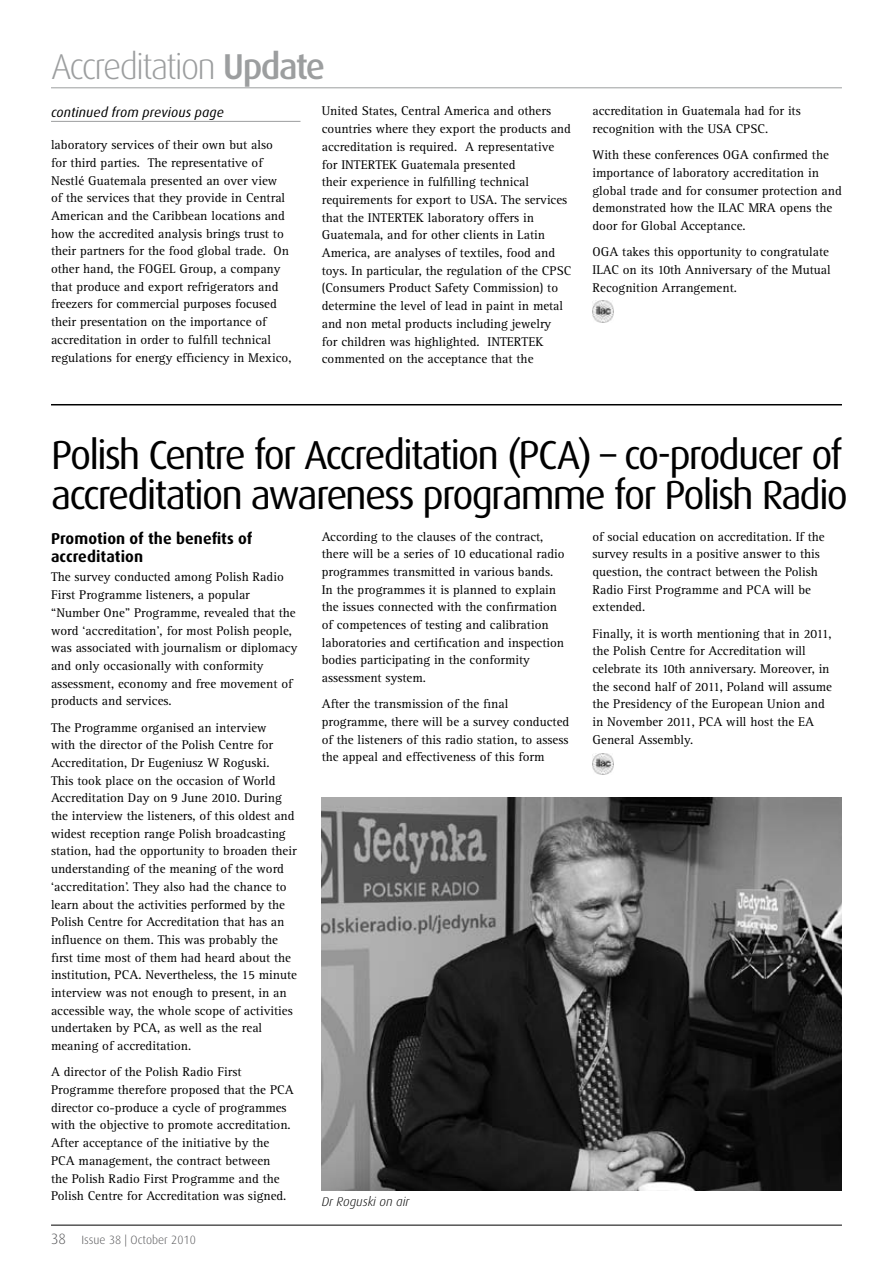
<style>
.page{position:relative;width:893px;height:1263px;background:#fff}
.page>*{position:absolute;margin:0;border:0;box-sizing:border-box;transform-origin:0 0}
.t1{font:40.5px/39.3px "Dax";letter-spacing:-.05em;color:#000}
.t2{font:300 36px "Dax";letter-spacing:-.05em;color:#9c9e9f}
.t3{font:700 15.75px/18px "Dax";letter-spacing:.005em;color:#000}
.t4{font:italic 13.5px "Dax";letter-spacing:.01em;color:#000}
.t5{font:13.05px/17.7px "Rotis Serif";color:#000}
.t6{font:italic 300 12.75px "Dax";color:#000}
.t7{font:300 12px "Dax";color:#58585a}
.s1{font-weight:500}
.s2{font-size:15px}
</style>
<div class="page">
<hr style="left:51px;top:1225px;width:791px;height:1px;background:#000">
<img style="left:592px;top:753px;width:22px;height:21px">
<img style="left:322px;top:798px;width:520px;height:393px">
<img style="left:592px;top:301px;width:22px;height:21px">
<hr style="left:51px;top:121px;width:249px;height:1px;background:#9c9e9f">
<hr style="left:51px;top:404px;width:791px;height:1px;background:#000">
<hr style="left:51px;top:87px;width:791px;height:1px;background:#9c9e9f">
<h2 class="t2" style="left:51px;top:47px;width:276px">Accreditation <span class="s1">Update</span></h2>
<p class="t4" style="left:51px;top:105px;width:174px">continued from previous page</p>
<p class="t5" style="left:51px;top:136px;width:242px">laboratory services of their own but also for third parties. The representative of Nestlé Guatemala presented an over view of the services that they provide in Central American and the Caribbean locations and how the accredited analysis brings trust to their partners for the food global trade. On other hand, the FOGEL Group, a company that produce and export refrigerators and freezers for commercial purposes focused their presentation on the importance of accreditation in order to fulfill technical regulations for energy efficiency in Mexico,</p>
<p class="t5" style="left:322px;top:103px;width:251px">United States, Central America and others countries where they export the products and accreditation is required. A representative for INTERTEK Guatemala presented<br>their experience in fulfilling technical requirements for export to USA. The services that the INTERTEK laboratory offers in Guatemala, and for other clients in Latin America, are analyses of textiles, food and toys. In particular, the regulation of the CPSC (Consumers Product Safety Commission) to determine the level of lead in paint in metal and non metal products including jewelry<br>for children was highlighted. INTERTEK commented on the acceptance that the</p>
<p class="t5" style="left:592px;top:103px;width:210px">accreditation in Guatemala had for its recognition with the USA CPSC.</p>
<p class="t5" style="left:592px;top:146px;width:251px">With these conferences OGA confirmed the importance of laboratory accreditation in global trade and for consumer protection and demonstrated how the ILAC MRA opens the door for Global Acceptance.</p>
<p class="t5" style="left:592px;top:243px;width:240px">OGA takes this opportunity to congratulate<br>ILAC on its 10th Anniversary of the Mutual<br>Recognition Arrangement.</p>
<h1 class="t1" style="left:51px;top:436px;width:798px">Polish Centre for Accreditation (PCA) – co-producer of accreditation awareness programme for Polish Radio</h1>
<p class="t3" style="left:51px;top:529px;width:203px">Promotion of the benefits of accreditation</p>
<p class="t5" style="left:51px;top:569px;width:248px">The survey conducted among Polish Radio First Programme listeners, a popular “Number One” Programme, revealed that the word ‘accreditation’, for most Polish people, was associated with journalism or diplomacy and only occasionally with conformity assessment, economy and free movement of products and services.</p>
<p class="t5" style="left:51px;top:719px;width:248px">The Programme organised an interview<br>with the director of the Polish Centre for Accreditation, Dr Eugeniusz W Roguski.<br>This took place on the occasion of World Accreditation Day on 9 June 2010. During the interview the listeners, of this oldest and widest reception range Polish broadcasting station, had the opportunity to broaden their understanding of the meaning of the word ‘accreditation’. They also had the chance to learn about the activities performed by the Polish Centre for Accreditation that has an influence on them. This was probably the first time most of them had heard about the institution, PCA. Nevertheless, the 15 minute interview was not enough to present, in an accessible way, the whole scope of activities undertaken by PCA, as well as the real meaning of accreditation.</p>
<p class="t5" style="left:51px;top:1063px;width:244px">A director of the Polish Radio First Programme therefore proposed that the PCA director co-produce a cycle of programmes with the objective to promote accreditation.<br>After acceptance of the initiative by the PCA management, the contract between<br>the Polish Radio First Programme and the Polish Centre for Accreditation was signed.</p>
<p class="t7" style="left:51px;top:1233px;width:146px"><span class="s2">38</span> Issue 38 | October 2010</p>
<p class="t5" style="left:322px;top:528px;width:244px">According to the clauses of the contract, there will be a series of 10 educational radio programmes transmitted in various bands.<br>In the programmes it is planned to explain the issues connected with the confirmation of competences of testing and calibration laboratories and certification and inspection bodies participating in the conformity assessment system.</p>
<p class="t5" style="left:322px;top:696px;width:249px">After the transmission of the final programme, there will be a survey conducted of the listeners of this radio station, to assess the appeal and effectiveness of this form</p>
<p class="t5" style="left:592px;top:528px;width:234px">of social education on accreditation. If the survey results in a positive answer to this question, the contract between the Polish Radio First Programme and PCA will be extended.</p>
<p class="t5" style="left:592px;top:625px;width:241px">Finally, it is worth mentioning that in 2011, the Polish Centre for Accreditation will celebrate its 10th anniversary. Moreover, in the second half of 2011, Poland will assume the Presidency of the European Union and in November 2011, PCA will host the EA General Assembly.</p>
<p class="t6" style="left:322px;top:1194px;width:89px">Dr Roguski on air</p>
</div>
